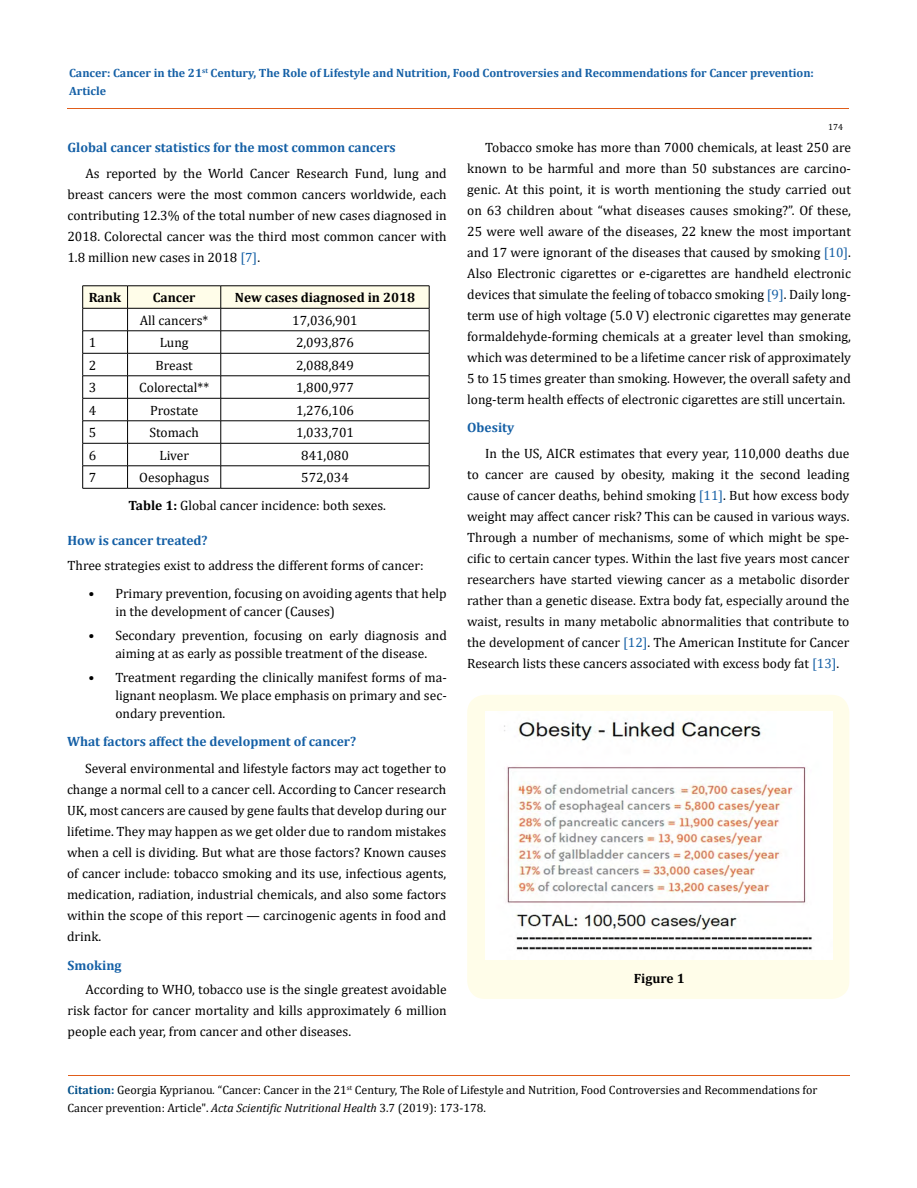
<style>
.page{position:relative;width:917px;height:1188px;background:#fff}
.page>*{position:absolute;margin:0;border:0;box-sizing:border-box;transform-origin:0 0}
.t1{font:13.5px/21px "Cambria";color:#000;text-align:justify}
.t2{font:700 13.5px "Cambria";color:#1560a6}
.t3{font:700 13.5px "Cambria";color:#000}
.t4{font:12px/18px "Cambria";color:#000}
.t5{font:700 12px/18px "Cambria";color:#1560a6}
.t6{font:9px "Cambria";color:#000}
.s1{color:#1560a6}
.s2{font-weight:700}
.s3{font-weight:700;color:#035089}
.s4{font-style:italic}
</style>
<div class="page">
<hr style="left:67px;top:109px;width:782px;height:1px;background:#e05d1a">
<svg style="left:82px;top:286px;width:348px;height:202px"></svg>
<hr style="left:82px;top:488px;width:46px;height:1px;background:#000">
<hr style="left:128px;top:488px;width:93px;height:1px;background:#000">
<hr style="left:221px;top:488px;width:208px;height:1px;background:#000">
<div style="left:467px;top:695px;width:382px;height:304px;background:#fffde9;border-radius:18px"></div>
<img style="left:485px;top:711px;width:347px;height:249px">
<hr style="left:68px;top:1076px;width:781px;height:1px;background:#e05d1a">
<p class="t5" style="left:69px;top:64px;width:746px">Cancer: Cancer in the 21<sup>st</sup> Century, The Role of Lifestyle and Nutrition, Food Controversies and Recommendations for Cancer prevention:<br>Article</p>
<p class="t6" style="left:828px;top:122px;width:16px">174</p>
<p class="t2" style="left:67px;top:137px;width:330px">Global cancer statistics for the most common cancers</p>
<p class="t1" style="left:67px;top:163px;width:381px;text-indent:18px">As reported by the World Cancer Research Fund, lung and breast cancers were the most common cancers worldwide, each contributing 12.3% of the total number of new cases diagnosed in 2018. Colorectal cancer was the third most common cancer with 1.8 million new cases in 2018 <span class="s1">[7]</span>.</p>
<p class="t3" style="left:89px;top:288px;width:34px">Rank</p>
<p class="t3" style="left:153px;top:288px;width:44px">Cancer</p>
<p class="t3" style="left:235px;top:288px;width:182px">New cases diagnosed in 2018</p>
<p class="t1" style="left:140px;top:310px;width:70px">All cancers*</p>
<p class="t1" style="left:292px;top:310px;width:67px">17,036,901</p>
<p class="t1" style="left:89px;top:332px;width:9px">1</p>
<p class="t1" style="left:160px;top:332px;width:30px">Lung</p>
<p class="t1" style="left:296px;top:332px;width:59px">2,093,876</p>
<p class="t1" style="left:89px;top:355px;width:9px">2</p>
<p class="t1" style="left:155px;top:355px;width:39px">Breast</p>
<p class="t1" style="left:296px;top:355px;width:59px">2,088,849</p>
<p class="t1" style="left:89px;top:377px;width:9px">3</p>
<p class="t1" style="left:139px;top:377px;width:71px">Colorectal**</p>
<p class="t1" style="left:296px;top:377px;width:59px">1,800,977</p>
<p class="t1" style="left:89px;top:400px;width:9px">4</p>
<p class="t1" style="left:150px;top:400px;width:50px">Prostate</p>
<p class="t1" style="left:296px;top:400px;width:59px">1,276,106</p>
<p class="t1" style="left:89px;top:422px;width:9px">5</p>
<p class="t1" style="left:149px;top:422px;width:51px">Stomach</p>
<p class="t1" style="left:296px;top:422px;width:59px">1,033,701</p>
<p class="t1" style="left:89px;top:445px;width:9px">6</p>
<p class="t1" style="left:159px;top:445px;width:31px">Liver</p>
<p class="t1" style="left:301px;top:445px;width:49px">841,080</p>
<p class="t1" style="left:89px;top:467px;width:9px">7</p>
<p class="t1" style="left:139px;top:467px;width:71px">Oesophagus</p>
<p class="t1" style="left:128px;top:464px;width:259px;line-height:28px;text-indent:173px">572,034<br><span class="s2">Table 1:</span> Global cancer incidence: both sexes.</p>
<p class="t2" style="left:68px;top:530px;width:142px">How is cancer treated?</p>
<p class="t1" style="left:68px;top:555px;width:357px">Three strategies exist to address the different forms of cancer:</p>
<p class="t1" style="left:115px;top:584px;width:333px;line-height:18px;text-indent:-27px">• Primary prevention, focusing on avoiding agents that help in the development of cancer (Causes)</p>
<p class="t1" style="left:88px;top:626px;width:360px;line-height:18px;text-align:center">• Secondary prevention, focusing on early diagnosis and aiming at as early as possible treatment of the disease.</p>
<p class="t1" style="left:115px;top:668px;width:333px;line-height:18px;text-indent:-27px">• Treatment regarding the clinically manifest forms of ma&shy;lignant neoplasm. We place emphasis on primary and sec&shy;ondary prevention.</p>
<p class="t2" style="left:67px;top:732px;width:291px">What factors affect the development of cancer?</p>
<p class="t1" style="left:67px;top:758px;width:381px;text-indent:18px">Several environmental and lifestyle factors may act together to change a normal cell to a cancer cell. According to Cancer research UK, most cancers are caused by gene faults that develop during our lifetime. They may happen as we get older due to random mistakes when a cell is dividing. But what are those factors? Known causes of cancer include: tobacco smoking and its use, infectious agents, medication, radiation, industrial chemicals, and also some factors within the scope of this report — carcinogenic agents in food and drink.</p>
<p class="t2" style="left:68px;top:956px;width:56px">Smoking</p>
<p class="t1" style="left:68px;top:979px;width:381px;text-indent:18px">According to WHO, tobacco use is the single greatest avoidable risk factor for cancer mortality and kills approximately 6 million people each year, from cancer and other diseases.</p>
<p class="t1" style="left:467px;top:136px;width:385px;text-indent:18px">Tobacco smoke has more than 7000 chemicals, at least 250 are known to be harmful and more than 50 substances are carcino&shy;genic. At this point, it is worth mentioning the study carried out on 63 children about “what diseases causes smoking?”. Of these, 25 were well aware of the diseases, 22 knew the most important and 17 were ignorant of the diseases that caused by smoking <span class="s1">[10]</span>.<br>Also Electronic cigarettes or e-cigarettes are handheld electronic devices that simulate the feeling of tobacco smoking <span class="s1">[9]</span>. Daily long&shy;term use of high voltage (5.0 V) electronic cigarettes may generate formaldehyde-forming chemicals at a greater level than smoking, which was determined to be a lifetime cancer risk of approximately 5 to 15 times greater than smoking. However, the overall safety and long-term health effects of electronic cigarettes are still uncertain.</p>
<p class="t2" style="left:467px;top:417px;width:49px">Obesity</p>
<p class="t1" style="left:467px;top:443px;width:383px;text-indent:18px">In the US, AICR estimates that every year, 110,000 deaths due to cancer are caused by obesity, making it the second leading cause of cancer deaths, behind smoking <span class="s1">[11]</span>. But how excess body weight may affect cancer risk? This can be caused in various ways.<br>Through a number of mechanisms, some of which might be spe&shy;cific to certain cancer types. Within the last five years most cancer researchers have started viewing cancer as a metabolic disorder rather than a genetic disease. Extra body fat, especially around the waist, results in many metabolic abnormalities that contribute to the development of cancer <span class="s1">[12]</span>. The American Institute for Cancer Research lists these cancers associated with excess body fat <span class="s1">[13]</span>.</p>
<p class="t3" style="left:633px;top:969px;width:52px">Figure 1</p>
<p class="t4" style="left:68px;top:1080px;width:751px"><span class="s3">Citation:</span> Georgia Kyprianou<span class="s4">.</span> “Cancer: Cancer in the 21<sup>st</sup> Century, The Role of Lifestyle and Nutrition, Food Controversies and Recommendations for<br>Cancer prevention: Article". <span class="s4">Acta Scientific Nutritional Health</span> 3.7 (2019): 173-178.</p>
</div>
